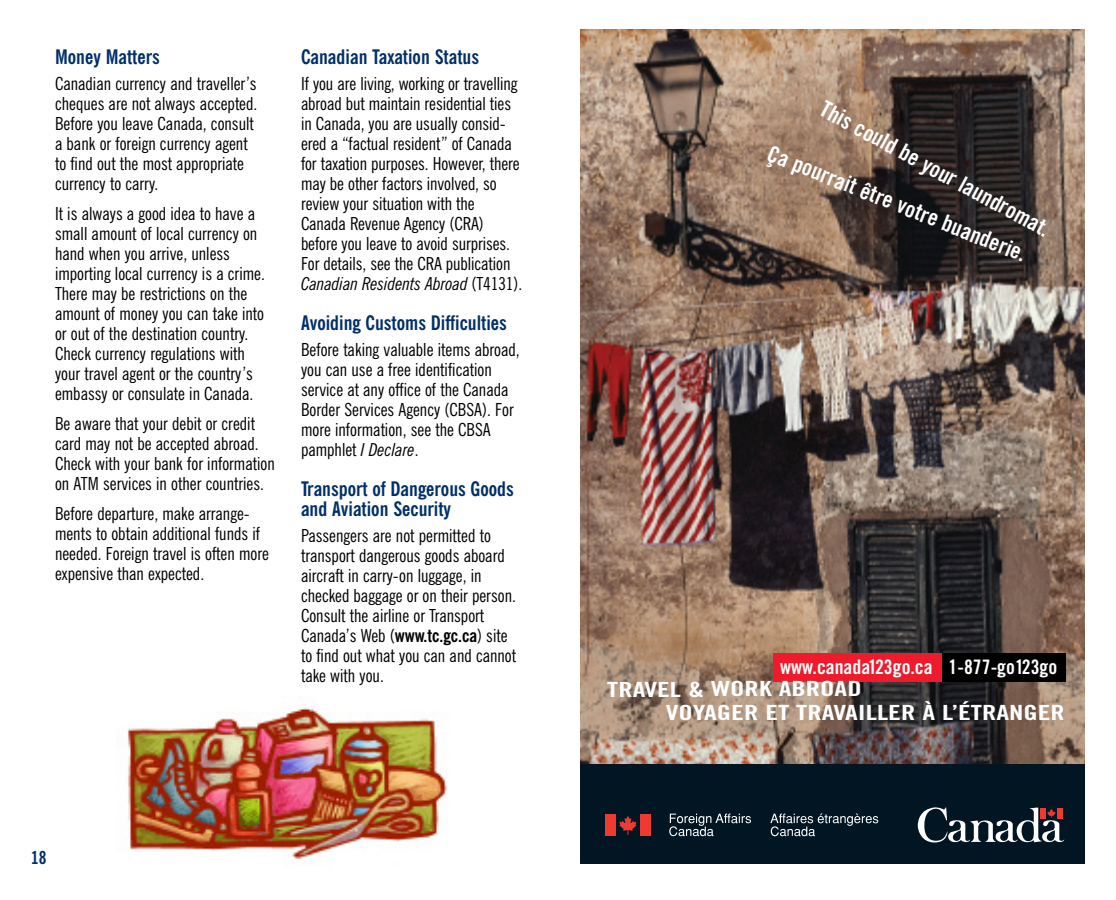
<style>
.page{position:relative;width:1116px;height:900px;background:#fff}
.page>*{position:absolute;margin:0;border:0;box-sizing:border-box;transform-origin:0 0}
.t1{font:22.8px "Trade Gothic Bold Cond Twenty";color:#fff}
.t2{font:21px/23.8px "Trade Gothic Bold Cond Twenty";color:#fff;scale:1.37 1}
.t3{font:700 condensed 20px/20px "News Gothic BT";color:#002f69}
.t4{font:20px "Trade Gothic Bold Cond Twenty";color:#fff}
.t5{font:condensed 18px/20px "News Gothic BT";color:#000}
.t6{font:700 condensed 18px "News Gothic BT";color:#002f69}
.s1{font-style:italic}
.s2{font-weight:700}
</style>
<div class="page">
<img style="left:580px;top:30px;width:504px;height:735px">
<div style="left:942px;top:653px;width:124px;height:28px;background:#000001"></div>
<div style="left:774px;top:653px;width:168px;height:28px;background:#ee1b2c"></div>
<div style="left:580px;top:765px;width:504px;height:99px;background:#011622"></div>
<svg style="left:918px;top:807px;width:147px;height:36px"></svg>
<div style="left:1057px;top:808px;width:5px;height:11px;background:#ee3b32"></div>
<svg style="left:770px;top:813px;width:108px;height:23px"></svg>
<svg style="left:669px;top:814px;width:82px;height:22px"></svg>
<div style="left:605px;top:814px;width:11px;height:22px;background:#ee3b32"></div>
<svg style="left:619px;top:816px;width:18px;height:19px"></svg>
<div style="left:640px;top:814px;width:10px;height:22px;background:#ee3b32"></div>
<img style="left:127px;top:697px;width:321px;height:163px">
<p class="t3" style="left:55px;top:48px;width:106px">Money Matters</p>
<p class="t5" style="left:55px;top:75px;width:204px">Canadian currency and traveller’s cheques are not always accepted.<br>Before you leave Canada, consult a bank or foreign currency agent to find out the most appropriate currency to carry.</p>
<p class="t5" style="left:55px;top:205px;width:211px">It is always a good idea to have a small amount of local currency on hand when you arrive, unless importing local currency is a crime.<br>There may be restrictions on the amount of money you can take into or out of the destination country.<br>Check currency regulations with your travel agent or the country’s embassy or consulate in Canada.</p>
<p class="t5" style="left:55px;top:415px;width:221px">Be aware that your debit or credit card may not be accepted abroad.<br>Check with your bank for information on ATM services in other countries.</p>
<p class="t5" style="left:55px;top:505px;width:215px">Before departure, make arrange&shy;ments to obtain additional funds if needed. Foreign travel is often more expensive than expected.</p>
<p class="t3" style="left:301px;top:48px;width:180px">Canadian Taxation Status</p>
<p class="t5" style="left:301px;top:75px;width:223px">If you are living, working or travelling abroad but maintain residential ties in Canada, you are usually consid&shy;ered a “factual resident” of Canada for taxation purposes. However, there may be other factors involved, so review your situation with the Canada Revenue Agency (CRA) before you leave to avoid surprises.<br>For details, see the CRA publication <span class="s1">Canadian Residents Abroad</span> (T4131).</p>
<p class="t3" style="left:301px;top:314px;width:207px">Avoiding Customs Difficulties</p>
<p class="t5" style="left:301px;top:341px;width:220px">Before taking valuable items abroad, you can use a free identification service at any office of the Canada<br>Border Services Agency (CBSA). For more information, see the CBSA pamphlet <span class="s1">I Declare</span>.</p>
<p class="t3" style="left:301px;top:480px;width:214px">Transport of Dangerous Goods and Aviation Security</p>
<p class="t5" style="left:301px;top:527px;width:217px">Passengers are not permitted to transport dangerous goods aboard aircraft in carry-on luggage, in checked baggage or on their person.<br>Consult the airline or Transport<br>Canada’s Web (<span class="s2">www.tc.gc.ca</span>) site to find out what you can and cannot take with you.</p>
<p class="t6" style="left:31px;top:851px;width:17px">18</p>
<p class="t1" style="left:827px;top:99px;width:254px;rotate:29deg">This could be your laundromat</p>
<p class="t1" style="left:772px;top:144px;width:273px;rotate:22deg">Ça pourrait être votre buanderie</p>
<p class="t4" style="left:780px;top:659px;width:279px">www.canada123go.ca 1-877-go123go</p>
<p class="t2" style="left:666px;top:679px;width:293px;text-indent:-59px">TRAVEL &amp; WORK ABROAD<br>VOYAGER ET TRAVA LLER À L ÉTRANGER</p>
</div>
